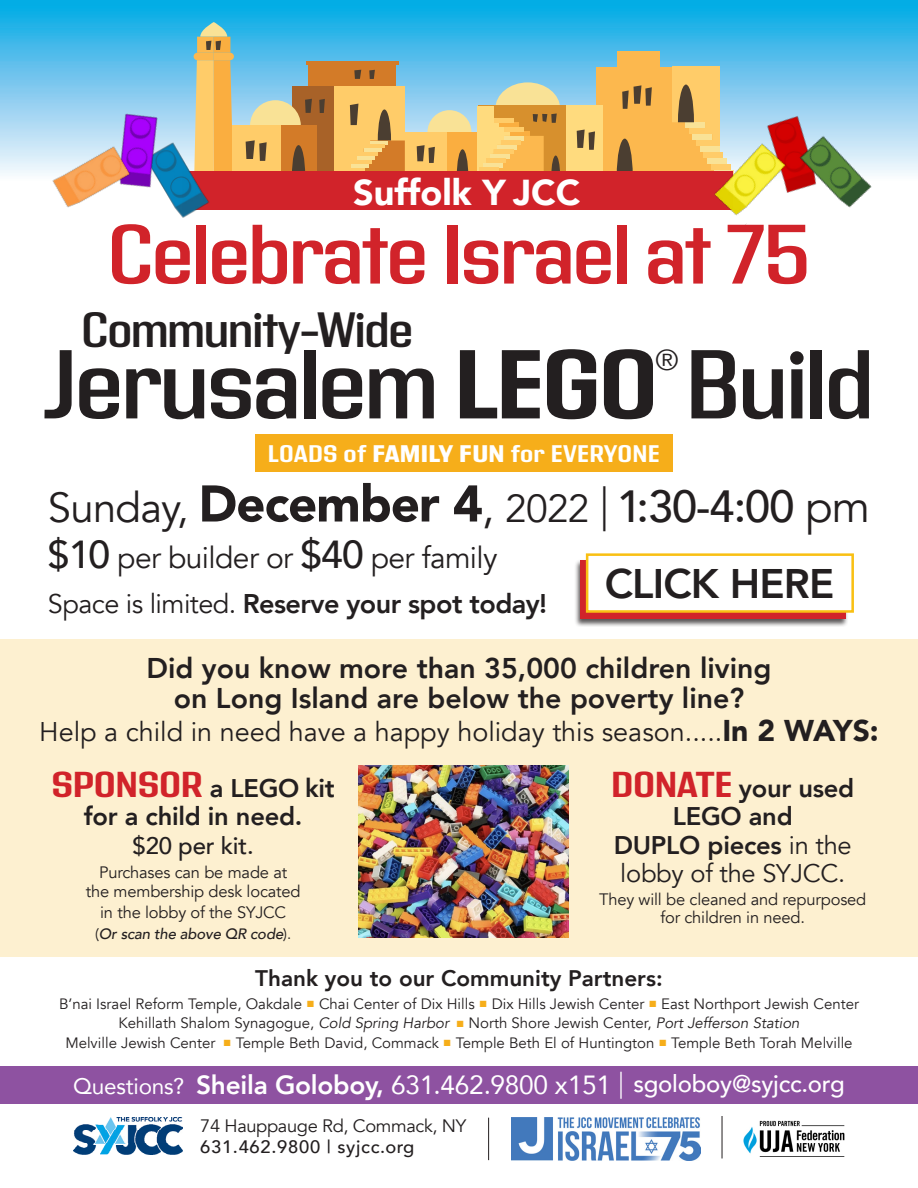
<style>
.page{position:relative;width:918px;height:1188px;background:#fff}
.page>*{position:absolute;margin:0;border:0;box-sizing:border-box;transform-origin:0 0}
.t1{font:600 97.5px "Address Sans Pro";letter-spacing:-.03em;color:#231f20}
.t2{font:600 84px "Address Sans Pro";letter-spacing:-.03em;color:#d1232a}
.t3{font:900 51px "Avenir";letter-spacing:-.02em;color:#231f20}
.t4{font:600 49.5px "Address Sans Pro";letter-spacing:-.03em;color:#231f20}
.t5{font:800 41.25px "Avenir";letter-spacing:-.02em;color:#231f20}
.t6{font:900 36px "Avenir";color:#fff}
.t7{font:30px "Avenir";letter-spacing:-.02em;color:#231f20}
.t8{font:28.8px "Avenir";color:#231f20}
.t9{font:800 28.5px/30px "Avenir";color:#231f20;text-align:center}
.t10{font:27px "Avenir";color:#231f20}
.t11{font:800 27px "Avenir";letter-spacing:-.02em;color:#231f20}
.t12{font:800 25.5px/28.5px "Avenir";letter-spacing:-.01em;color:#231f20;text-align:center}
.t13{font:500 24px "Avenir";letter-spacing:-.01em;color:#fff}
.t14{font:700 24px "Address Sans Pro";letter-spacing:.01em;color:#fff}
.t15{font:500 24px "Avenir";letter-spacing:-.01em;color:#231f20}
.t16{font:800 22.5px "Avenir";color:#231f20}
.t17{font:18px "Avenir";letter-spacing:-.02em;color:#231f20}
.t18{font:500 18px "Avenir";letter-spacing:.04em;color:#231f20}
.t19{font:16.5px/19.5px "Avenir";letter-spacing:-.01em;color:#231f20;text-align:center}
.t20{font:15px "Avenir";color:#231f20}
.t21{font:italic 500 15px "Avenir";letter-spacing:-.01em;color:#231f20}
.s1{font-weight:700}
.s2{font-weight:800}
.s3{font-weight:400;font-size:42px}
.s4{font-weight:400;font-size:45px}
.s5{font-weight:400;font-size:39px}
.s6{font-weight:300;font-size:45px}
.s7{font-weight:500;font-size:45px}
.s8{font-weight:500;font-size:39px}
.s9{font-weight:400}
.s10{font-weight:900;font-size:30px}
.s11{font-family:"Address Sans Pro";font-weight:700;font-size:36px;color:#d1232a}
.s12{font-weight:400;font-style:normal}
.s13{color:#f6ae1a}
.s14{font-style:italic}
.s15{font-weight:400;font-size:22.5px}
.s16{font-weight:800;font-size:26.25px}
.s17{font-weight:400;font-size:26.25px}
.s18{font-weight:300;font-size:27px}
</style>
<div class="page">
<div style="left:0;top:639px;width:918px;height:318px;background:#fdf0d0"></div>
<div style="left:0;top:1067px;width:918px;height:37px;background:#8e52a1"></div>
<img style="left:359px;top:765px;width:210px;height:172px">
<div style="left:574px;top:559px;width:275px;height:68px;background:#231f20;opacity:.75"></div>
<div style="left:580px;top:561px;width:266px;height:58px;background:#d1232a"></div>
<div style="left:586px;top:553px;width:268px;height:60px;background:#fff;border:3px solid #f9c013"></div>
<img style="left:73px;top:1117px;width:110px;height:37px">
<img style="left:743px;top:1121px;width:102px;height:36px">
<img style="left:512px;top:1118px;width:189px;height:42px">
<hr style="left:488px;top:1118px;width:1px;height:42px;background:#231f20">
<hr style="left:722px;top:1116px;width:1px;height:42px;background:#231f20">
<div style="left:0;top:0;width:918px;height:190px;background:linear-gradient(to bottom,#02a4e3,#fffbfe)"></div>
<div style="left:427px;top:110px;width:44px;height:44px;background:#f9e296;border-radius:50%"></div>
<div style="left:405px;top:132px;width:42px;height:44px;background:#ffcc69"></div>
<div style="left:447px;top:132px;width:31px;height:44px;background:#faae40"></div>
<svg style="left:417px;top:145px;width:18px;height:18px"></svg>
<svg style="left:457px;top:149px;width:11px;height:22px"></svg>
<div style="left:596px;top:67px;width:124px;height:109px;background:#fcb84e"></div>
<div style="left:672px;top:67px;width:48px;height:109px;background:#ffcc69"></div>
<svg style="left:622px;top:85px;width:30px;height:24px"></svg>
<svg style="left:672px;top:85px;width:40px;height:86px"></svg>
<svg style="left:617px;top:139px;width:16px;height:32px"></svg>
<div style="left:618px;top:51px;width:42px;height:16px;background:#fcb84e"></div>
<svg style="left:194px;top:22px;width:40px;height:149px;background:#dbb96c"></svg>
<div style="left:292px;top:86px;width:45px;height:90px;background:#a86228"></div>
<div style="left:335px;top:86px;width:70px;height:90px;background:#ffcc69"></div>
<div style="left:250px;top:100px;width:51px;height:51px;background:#f9e296;border-radius:50%"></div>
<div style="left:232px;top:125px;width:49px;height:51px;background:#ffcc69"></div>
<div style="left:281px;top:126px;width:35px;height:50px;background:#d37b28"></div>
<svg style="left:246px;top:140px;width:21px;height:21px"></svg>
<svg style="left:292px;top:145px;width:13px;height:26px"></svg>
<svg style="left:305px;top:99px;width:7px;height:14px"></svg>
<svg style="left:319px;top:99px;width:6px;height:14px"></svg>
<svg style="left:350px;top:104px;width:55px;height:67px"></svg>
<div style="left:309px;top:62px;width:87px;height:24px;background:#d37b28"></div>
<svg style="left:354px;top:70px;width:7px;height:9px"></svg>
<svg style="left:369px;top:70px;width:6px;height:9px"></svg>
<hr style="left:306px;top:61px;width:92px;height:3px;background:#d37b28">
<div style="left:495px;top:82px;width:65px;height:53px;background:#f9e296;border-radius:50%"></div>
<div style="left:478px;top:106px;width:89px;height:70px;background:#d7902d"></div>
<div style="left:478px;top:106px;width:32px;height:68px;background:#ffdb7e"></div>
<svg style="left:493px;top:136px;width:51px;height:35px"></svg>
<hr style="left:505px;top:136px;width:19px;height:4px;background:#f9e296">
<div style="left:510px;top:131px;width:19px;height:5px;background:#faae40"></div>
<hr style="left:505px;top:127px;width:19px;height:4px;background:#ffcc69">
<div style="left:499px;top:122px;width:20px;height:5px;background:#faae40"></div>
<hr style="left:494px;top:118px;width:20px;height:4px;background:#ffcc69">
<div style="left:501px;top:140px;width:20px;height:5px;background:#ffcc69"></div>
<hr style="left:497px;top:145px;width:20px;height:4px;background:#f9e296">
<div style="left:494px;top:149px;width:19px;height:5px;background:#ffcc69"></div>
<hr style="left:490px;top:154px;width:20px;height:4px;background:#f9e296">
<div style="left:486px;top:158px;width:20px;height:5px;background:#ffcc69"></div>
<hr style="left:483px;top:163px;width:20px;height:4px;background:#f9e296">
<div style="left:479px;top:167px;width:20px;height:5px;background:#ffcc69"></div>
<div style="left:494px;top:106px;width:16px;height:12px;background:#d7902d"></div>
<div style="left:567px;top:106px;width:36px;height:70px;background:#ffdb7e"></div>
<svg style="left:551px;top:156px;width:9px;height:15px"></svg>
<svg style="left:533px;top:113px;width:24px;height:10px"></svg>
<svg style="left:577px;top:130px;width:18px;height:20px"></svg>
<div style="left:182px;top:171px;width:551px;height:39px;background:#d1232a"></div>
<img style="left:159px;top:126px;width:59px;height:92px">
<img style="left:113px;top:98px;width:46px;height:92px">
<img style="left:754px;top:110px;width:74px;height:83px">
<img style="left:792px;top:125px;width:90px;height:83px">
<img style="left:706px;top:135px;width:83px;height:91px">
<img style="left:47px;top:134px;width:99px;height:74px">
<div style="left:255px;top:434px;width:418px;height:38px;background:#f6ae1a"></div>
<p class="t6" style="left:353px;top:162px;width:229px">Suffolk Y JCC</p>
<p class="t2" style="left:107px;top:207px;width:705px">Celebrate Israel at 75</p>
<p class="t4" style="left:81px;top:302px;width:334px">Community-Wide</p>
<p class="t1" style="left:44px;top:330px;width:832px">Jerusalem <span class="s1">LEGO</span> Build</p>
<p class="t8" style="left:655px;top:343px;width:25px">®</p>
<p class="t14" style="left:268px;top:439px;width:393px">LOADS of <span class="s2">FAMILY FUN</span> for EVERYONE</p>
<p class="t3" style="left:48px;top:460px;width:824px"><span class="s3">Sunday,</span> December 4<span class="s4">,</span> <span class="s5">2022</span> <span class="s6">|</span> <span class="s7">1:30-4:00</span> <span class="s4">pm</span></p>
<p class="t7" style="left:48px;top:540px;width:451px"><span class="s8">$10</span> per builder or <span class="s8">$40</span> per family</p>
<p class="t11" style="left:48px;top:583px;width:501px"><span class="s9">Space is limited.</span> Reserve your spot today!</p>
<p class="t5" style="left:605px;top:551px;width:231px">CLICK HERE</p>
<p class="t9" style="left:147px;top:653px;width:626px">Did you know more than 35,000 children living on Long Island are below the poverty line?</p>
<p class="t10" style="left:39px;top:716px;width:841px">Help a child in need have a happy holiday this season.....<span class="s10">In 2 WAYS:</span></p>
<p class="t12" style="left:52px;top:774px;width:285px"><span class="s11">SPONSOR</span> a LEGO kit for a child in need.</p>
<p class="t15" style="left:133px;top:825px;width:123px">$20 per kit.</p>
<p class="t19" style="left:86px;top:863px;width:216px">Purchases can be made at the membership desk located</p>
<p class="t19" style="left:100px;top:903px;width:188px">in the lobby of the SYJCC</p>
<p class="t21" style="left:95px;top:925px;width:198px"><span class="s12">(</span>Or scan the above QR code<span class="s12">).</span></p>
<p class="t12" style="left:611px;top:774px;width:245px"><span class="s11">DONATE</span> your used<br>LEGO and<br>DUPLO pieces <span class="s9">in the lobby of the SYJCC.</span></p>
<p class="t19" style="left:599px;top:891px;width:269px;line-height:18px">They will be cleaned and repurposed for children in need.</p>
<p class="t16" style="left:255px;top:961px;width:409px">Thank you to our Community Partners:</p>
<p class="t20" style="left:59px;top:995px;width:801px">B’nai Israel Reform Temple, Oakdale <span class="s13">■</span> Chai Center of Dix Hills <span class="s13">■</span> Dix Hills Jewish Center <span class="s13">■</span> East Northport Jewish Center</p>
<p class="t20" style="left:118px;top:1014px;width:683px">Kehillath Shalom Synagogue, <span class="s14">Cold Spring Harbor</span> <span class="s13">■</span> North Shore Jewish Center, <span class="s14">Port Jefferson Station</span></p>
<p class="t20" style="left:65px;top:1034px;width:789px">Melville Jewish Center <span class="s13">■</span> Temple Beth David, Commack <span class="s13">■</span> Temple Beth El of Huntington <span class="s13">■</span> Temple Beth Torah Melville</p>
<p class="t13" style="left:73px;top:1063px;width:773px"><span class="s15">Questions?</span> <span class="s16">Sheila Goloboy,</span> <span class="s17">631.462.9800 x151</span> <span class="s18">|</span> sgoloboy@syjcc.org</p>
<p class="t17" style="left:200px;top:1115px;width:268px">74 Hauppauge Rd, Commack, NY</p>
<p class="t18" style="left:200px;top:1131px;width:216px">631.462.9800 | syjcc.org</p>
</div>
